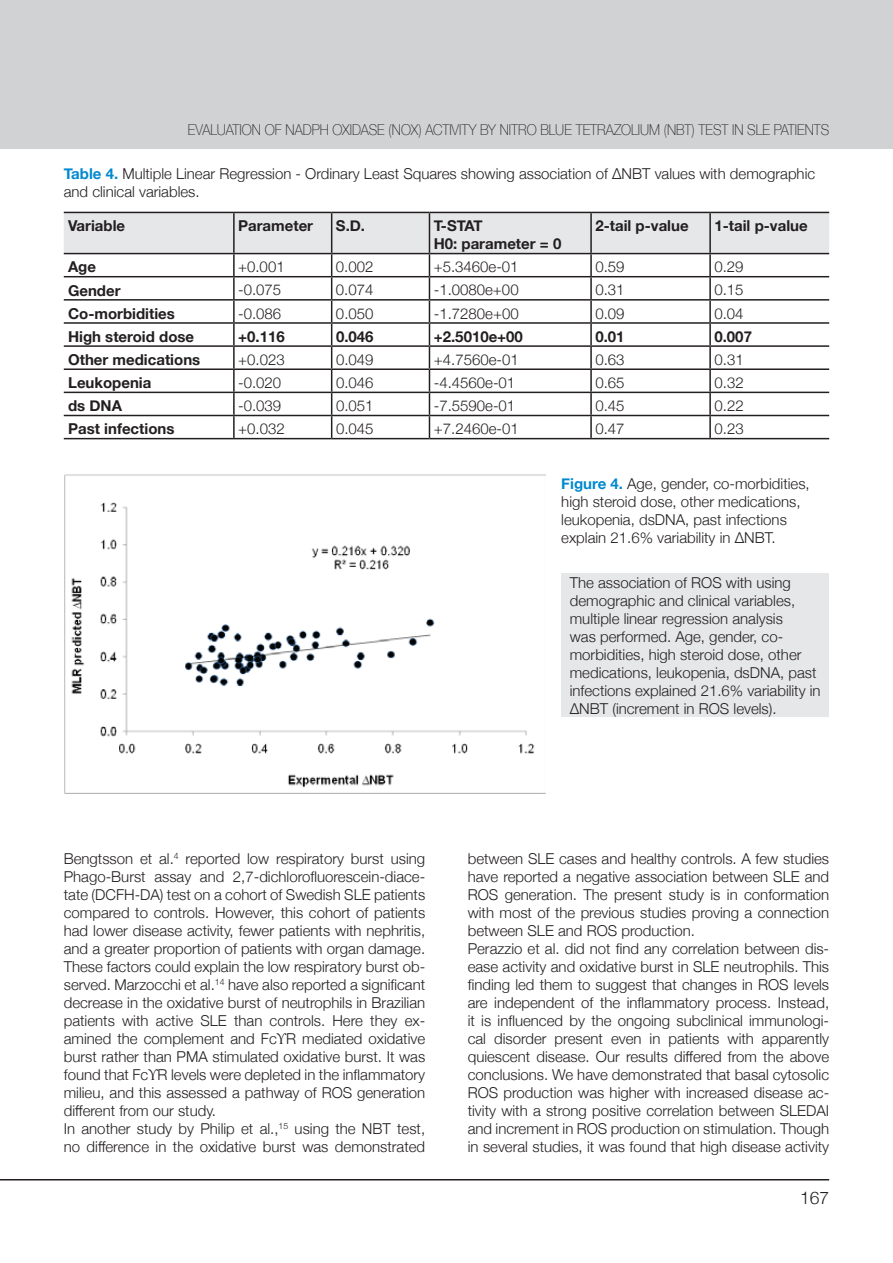
<style>
.page{position:relative;width:893px;height:1263px;background:#fff}
.page>*{position:absolute;margin:0;border:0;box-sizing:border-box;transform-origin:0 0}
.t1{font:300 17.4px "Helvetica Neue";color:#231f20}
.t2{font:300 15px/18px "Helvetica Neue";color:#231f20}
.t3{font:700 15px/18px "Helvetica Neue";color:#231f20}
.t4{font:100 15px "Helvetica Neue";color:#231f20;scale:.9 1}
.s1{font-weight:700;color:#0089cf}
</style>
<div class="page">
<hr style="left:0;top:1179px;width:829px;height:1px;background:#231f20">
<div style="left:0;top:0;width:893px;height:149px;background:#d1d2d4"></div>
<svg style="left:64px;top:212px;width:765px;height:226px"></svg>
<hr style="left:591px;top:415px;width:119px;height:1px;background:#231f20">
<hr style="left:590px;top:416px;width:2px;height:22px;background:#231f20">
<hr style="left:710px;top:415px;width:119px;height:1px;background:#231f20">
<hr style="left:709px;top:416px;width:2px;height:22px;background:#231f20">
<hr style="left:64px;top:438px;width:170px;height:1px;background:#231f20">
<hr style="left:234px;top:438px;width:98px;height:1px;background:#231f20">
<hr style="left:332px;top:438px;width:97px;height:1px;background:#231f20">
<hr style="left:429px;top:438px;width:162px;height:1px;background:#231f20">
<hr style="left:591px;top:438px;width:119px;height:1px;background:#231f20">
<hr style="left:710px;top:438px;width:119px;height:1px;background:#231f20">
<img style="left:64px;top:474px;width:481px;height:319px">
<div style="left:561px;top:573px;width:268px;height:144px;background:#e6e7e9"></div>
<p class="t4" style="left:188px;top:119px;width:714px">EVALUATION OF NADPH OXIDASE (NOX) ACTIVITY BY NITRO BLUE TETRAZOLIUM (NBT) TEST IN SLE PATIENTS</p>
<p class="t4" style="left:799px;top:119px;width:36px">TITLE</p>
<p class="t2" style="left:64px;top:164px;width:753px"><span class="s1">Table 4.</span> Multiple Linear Regression - Ordinary Least Squares showing association of ∆NBT values with demographic and clinical variables.</p>
<p class="t3" style="left:68px;top:217px;width:59px">Variable</p>
<p class="t3" style="left:238px;top:217px;width:76px">Parameter</p>
<p class="t3" style="left:336px;top:217px;width:31px">S.D.</p>
<p class="t3" style="left:434px;top:217px;width:129px">T-STAT<br>H0: parameter = 0</p>
<p class="t3" style="left:595px;top:217px;width:95px">2-tail p-value</p>
<p class="t3" style="left:714px;top:217px;width:95px">1-tail p-value</p>
<p class="t3" style="left:68px;top:258px;width:30px">Age</p>
<p class="t2" style="left:238px;top:257px;width:48px">+0.001</p>
<p class="t2" style="left:336px;top:257px;width:39px">0.002</p>
<p class="t2" style="left:434px;top:257px;width:86px">+5.3460e-01</p>
<p class="t2" style="left:595px;top:257px;width:31px">0.59</p>
<p class="t2" style="left:714px;top:257px;width:31px">0.29</p>
<p class="t3" style="left:68px;top:282px;width:54px">Gender</p>
<p class="t2" style="left:238px;top:280px;width:45px">-0.075</p>
<p class="t2" style="left:336px;top:280px;width:39px">0.074</p>
<p class="t2" style="left:434px;top:280px;width:86px">-1.0080e+00</p>
<p class="t2" style="left:595px;top:280px;width:31px">0.31</p>
<p class="t2" style="left:714px;top:280px;width:31px">0.15</p>
<p class="t3" style="left:68px;top:305px;width:108px">Co-morbidities</p>
<p class="t2" style="left:238px;top:303px;width:45px">-0.086</p>
<p class="t2" style="left:336px;top:303px;width:39px">0.050</p>
<p class="t2" style="left:434px;top:303px;width:86px">-1.7280e+00</p>
<p class="t2" style="left:595px;top:303px;width:31px">0.09</p>
<p class="t2" style="left:714px;top:303px;width:31px">0.04</p>
<p class="t3" style="left:68px;top:328px;width:128px">High steroid dose</p>
<p class="t3" style="left:238px;top:328px;width:48px">+0.116</p>
<p class="t3" style="left:336px;top:328px;width:39px">0.046</p>
<p class="t3" style="left:434px;top:328px;width:91px">+2.5010e+00</p>
<p class="t3" style="left:595px;top:328px;width:31px">0.01</p>
<p class="t3" style="left:714px;top:328px;width:39px">0.007</p>
<p class="t3" style="left:68px;top:351px;width:134px">Other medications</p>
<p class="t2" style="left:238px;top:349px;width:48px">+0.023</p>
<p class="t2" style="left:336px;top:349px;width:39px">0.049</p>
<p class="t2" style="left:434px;top:349px;width:86px">+4.7560e-01</p>
<p class="t2" style="left:595px;top:349px;width:31px">0.63</p>
<p class="t2" style="left:714px;top:349px;width:31px">0.31</p>
<p class="t3" style="left:68px;top:374px;width:85px">Leukopenia</p>
<p class="t2" style="left:238px;top:373px;width:45px">-0.020</p>
<p class="t2" style="left:336px;top:373px;width:39px">0.046</p>
<p class="t2" style="left:434px;top:373px;width:83px">-4.4560e-01</p>
<p class="t2" style="left:595px;top:373px;width:31px">0.65</p>
<p class="t2" style="left:714px;top:373px;width:31px">0.32</p>
<p class="t3" style="left:68px;top:397px;width:55px">ds DNA</p>
<p class="t2" style="left:238px;top:396px;width:45px">-0.039</p>
<p class="t2" style="left:336px;top:396px;width:39px">0.051</p>
<p class="t2" style="left:434px;top:396px;width:83px">-7.5590e-01</p>
<p class="t2" style="left:595px;top:396px;width:31px">0.45</p>
<p class="t2" style="left:714px;top:396px;width:31px">0.22</p>
<p class="t3" style="left:68px;top:420px;width:108px">Past infections</p>
<p class="t2" style="left:238px;top:419px;width:48px">+0.032</p>
<p class="t2" style="left:336px;top:419px;width:39px">0.045</p>
<p class="t2" style="left:434px;top:419px;width:86px">+7.2460e-01</p>
<p class="t2" style="left:595px;top:419px;width:31px">0.47</p>
<p class="t2" style="left:714px;top:419px;width:31px">0.23</p>
<p class="t2" style="left:561px;top:474px;width:250px"><span class="s1">Figure 4.</span> Age, gender, co-morbidities, high steroid dose, other medications, leukopenia, dsDNA, past infections explain 21.6% variability in ∆NBT.</p>
<p class="t2" style="left:570px;top:572px;width:252px">The association of ROS with using demographic and clinical variables, multiple linear regression analysis<br>was performed. Age, gender, co&shy;morbidities, high steroid dose, other medications, leukopenia, dsDNA, past infections explained 21.6% variability in ∆NBT (increment in ROS levels).</p>
<p class="t2" style="left:64px;top:849px;width:363px">Bengtsson et al.<sup>4</sup> reported low respiratory burst using Phago-Burst assay and 2,7-dichlorofluorescein-diace&shy;tate (DCFH-DA) test on a cohort of Swedish SLE patients compared to controls. However, this cohort of patients had lower disease activity, fewer patients with nephritis, and a greater proportion of patients with organ damage.<br>These factors could explain the low respiratory burst ob&shy;served. Marzocchi et al.<sup>14</sup> have also reported a significant decrease in the oxidative burst of neutrophils in Brazilian patients with active SLE than controls. Here they ex&shy;amined the complement and Fc R mediated oxidative burst rather than PMA stimulated oxidative burst. It was found that Fc R levels were depleted in the inflammatory milieu, and this assessed a pathway of ROS generation different from our study.<br>In another study by Philip et al.,<sup>15</sup> using the NBT test, no difference in the oxidative burst was demonstrated</p>
<p class="t2" style="left:468px;top:849px;width:363px">between SLE cases and healthy controls. A few studies have reported a negative association between SLE and ROS generation. The present study is in conformation with most of the previous studies proving a connection between SLE and ROS production.<br>Perazzio et al. did not find any correlation between dis&shy;ease activity and oxidative burst in SLE neutrophils. This finding led them to suggest that changes in ROS levels are independent of the inflammatory process. Instead, it is influenced by the ongoing subclinical immunologi&shy;cal disorder present even in patients with apparently quiescent disease. Our results differed from the above conclusions. We have demonstrated that basal cytosolic ROS production was higher with increased disease ac&shy;tivity with a strong positive correlation between SLEDAI and increment in ROS production on stimulation. Though in several studies, it was found that high disease activity</p>
<p class="t1" style="left:800px;top:1184px;width:31px">167</p>
</div>
